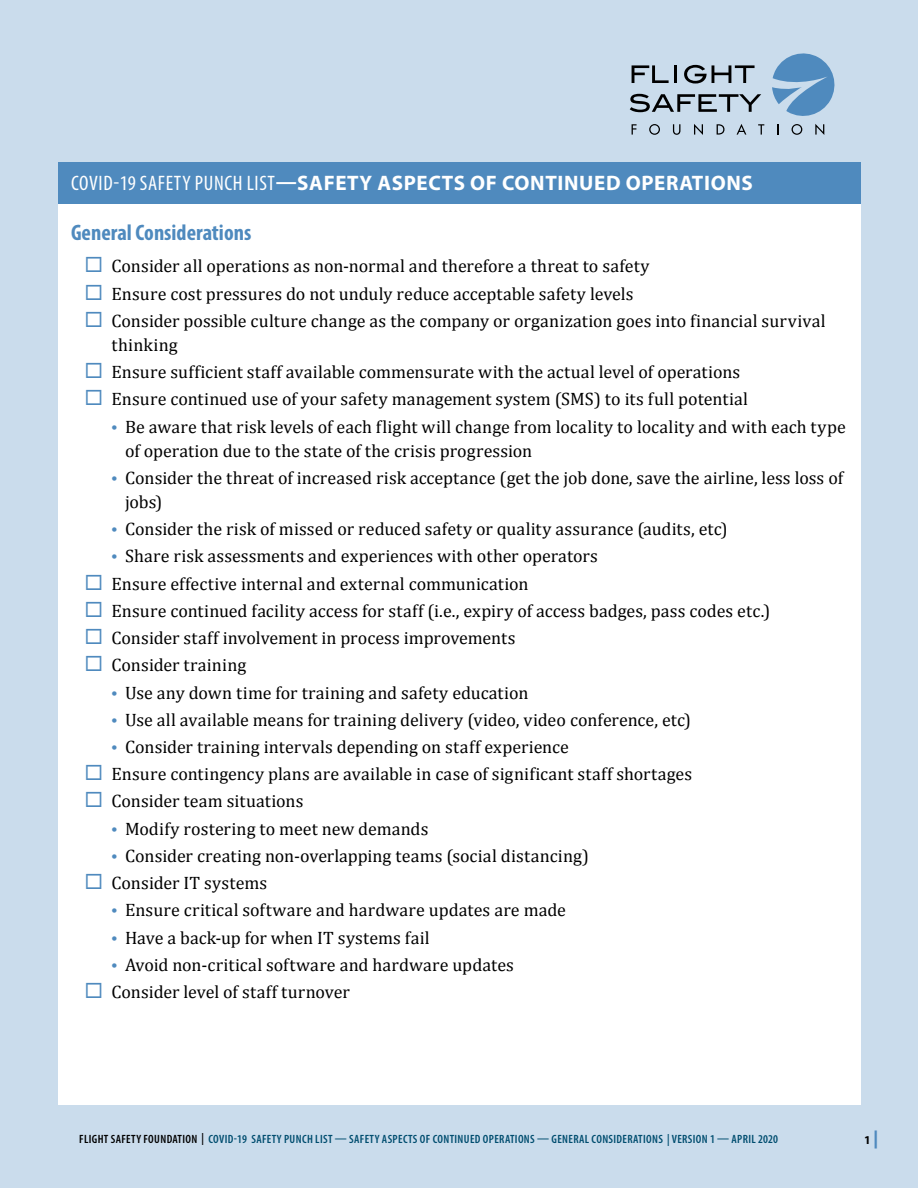
<style>
.page{position:relative;width:918px;height:1188px;background:#cadcec}
.page>*{position:absolute;margin:0;border:0;box-sizing:border-box;transform-origin:0 0}
.t1{font:700 condensed 22.5px "Myriad Pro";color:#4f8abe}
.t2{font:700 21px "Myriad Pro";letter-spacing:.03em;color:#fff}
.t3{font:18px/24px "Cambria";letter-spacing:.005em;color:#000}
.t4{font:600 condensed 12px "Myriad Pro";letter-spacing:.03em;color:#004d6f}
.t5{font:700 12px "Myriad Pro";color:#000}
.s1{font-weight:400;font-stretch:condensed}
.s2{color:#4f8abe}
.s3{font-family:"Myriad Pro";font-size:21px;color:#4f8abe}
.s4{color:#000}
.s5{font-weight:900;font-size:18px;color:#4f8abe}
</style>
<div class="page">
<div style="left:58px;top:162px;width:802px;height:942px;background:#fff"></div>
<svg style="left:632px;top:65px;width:37px;height:18px"></svg>
<hr style="left:674px;top:65px;width:3px;height:18px;background:#000">
<svg style="left:684px;top:65px;width:71px;height:19px"></svg>
<svg style="left:630px;top:94px;width:131px;height:18px"></svg>
<svg style="left:632px;top:124px;width:5px;height:11px"></svg>
<svg style="left:649px;top:124px;width:11px;height:11px"></svg>
<svg style="left:673px;top:124px;width:7px;height:11px"></svg>
<svg style="left:694px;top:124px;width:9px;height:11px"></svg>
<svg style="left:717px;top:124px;width:8px;height:11px"></svg>
<svg style="left:737px;top:124px;width:9px;height:11px"></svg>
<svg style="left:758px;top:124px;width:6px;height:11px"></svg>
<svg style="left:772px;top:53px;width:63px;height:82px"></svg>
<div style="left:58px;top:162px;width:802px;height:41px;background:#4f8abe"></div>
<p class="t2" style="left:71px;top:169px;width:683px"><span class="s1">COVID-19 SAFETY PUNCH LIST</span>—SAFETY ASPECTS OF CONTINUED OPERATIONS</p>
<p class="t1" style="left:71px;top:219px;width:182px">General Considerations</p>
<p class="t3" style="left:85px;top:254px;width:567px"><span class="s2">◻</span> Consider all operations as non-normal and therefore a threat to safety</p>
<p class="t3" style="left:85px;top:281px;width:551px"><span class="s2">◻</span> Ensure cost pressures do not unduly reduce acceptable safety levels</p>
<p class="t3" style="left:112px;top:309px;width:716px;text-indent:-27px"><span class="s2">◻</span> Consider possible culture change as the company or organization goes into financial survival thinking</p>
<p class="t3" style="left:85px;top:360px;width:657px"><span class="s2">◻</span> Ensure sufficient staff available commensurate with the actual level of operations</p>
<p class="t3" style="left:85px;top:387px;width:665px"><span class="s2">◻</span> Ensure continued use of your safety management system (SMS) to its full potential</p>
<p class="t3" style="left:125px;top:414px;width:722px;text-indent:-13px"><span class="s3">•</span> Be aware that risk levels of each flight will change from locality to locality and with each type of operation due to the state of the crisis progression</p>
<p class="t3" style="left:125px;top:466px;width:720px;text-indent:-13px"><span class="s3">•</span> Consider the threat of increased risk acceptance (get the job done, save the airline, less loss of jobs)</p>
<p class="t3" style="left:112px;top:517px;width:618px"><span class="s3">•</span> Consider the risk of missed or reduced safety or quality assurance (audits, etc)</p>
<p class="t3" style="left:112px;top:544px;width:488px"><span class="s3">•</span> Share risk assessments and experiences with other operators</p>
<p class="t3" style="left:85px;top:571px;width:446px"><span class="s2">◻</span> Ensure effective internal and external communication</p>
<p class="t3" style="left:85px;top:599px;width:687px"><span class="s2">◻</span> Ensure continued facility access for staff (i.e., expiry of access badges, pass codes etc.)</p>
<p class="t3" style="left:85px;top:626px;width:432px"><span class="s2">◻</span> Consider staff involvement in process improvements</p>
<p class="t3" style="left:85px;top:653px;width:163px"><span class="s2">◻</span> Consider training</p>
<p class="t3" style="left:112px;top:680px;width:418px"><span class="s3">•</span> Use any down time for training and safety education</p>
<p class="t3" style="left:112px;top:708px;width:581px"><span class="s3">•</span> Use all available means for training delivery (video, video conference, etc)</p>
<p class="t3" style="left:112px;top:735px;width:459px"><span class="s3">•</span> Consider training intervals depending on staff experience</p>
<p class="t3" style="left:85px;top:762px;width:609px"><span class="s2">◻</span> Ensure contingency plans are available in case of significant staff shortages</p>
<p class="t3" style="left:85px;top:789px;width:220px"><span class="s2">◻</span> Consider team situations</p>
<p class="t3" style="left:112px;top:817px;width:319px"><span class="s3">•</span> Modify rostering to meet new demands</p>
<p class="t3" style="left:112px;top:844px;width:479px"><span class="s3">•</span> Consider creating non-overlapping teams (social distancing)</p>
<p class="t3" style="left:85px;top:871px;width:184px"><span class="s2">◻</span> Consider IT systems</p>
<p class="t3" style="left:112px;top:898px;width:456px"><span class="s3">•</span> Ensure critical software and hardware updates are made</p>
<p class="t3" style="left:112px;top:925px;width:320px"><span class="s3">•</span> Have a back-up for when IT systems fail</p>
<p class="t3" style="left:112px;top:953px;width:404px"><span class="s3">•</span> Avoid non-critical software and hardware updates</p>
<p class="t3" style="left:85px;top:980px;width:267px"><span class="s2">◻</span> Consider level of staff turnover</p>
<p class="t4" style="left:79px;top:1132px;width:700px"><span class="s4">FLIGHT SAFETY FOUNDATION |</span> COVID-19 SAFETY PUNCH LIST — SAFETY ASPECTS OF CONTINUED OPERATIONS — GENERAL CONSIDERATIONS | VERSION 1 — APRIL 2020</p>
<p class="t5" style="left:864px;top:1132px;width:16px">1<span class="s5">|</span></p>
</div>
